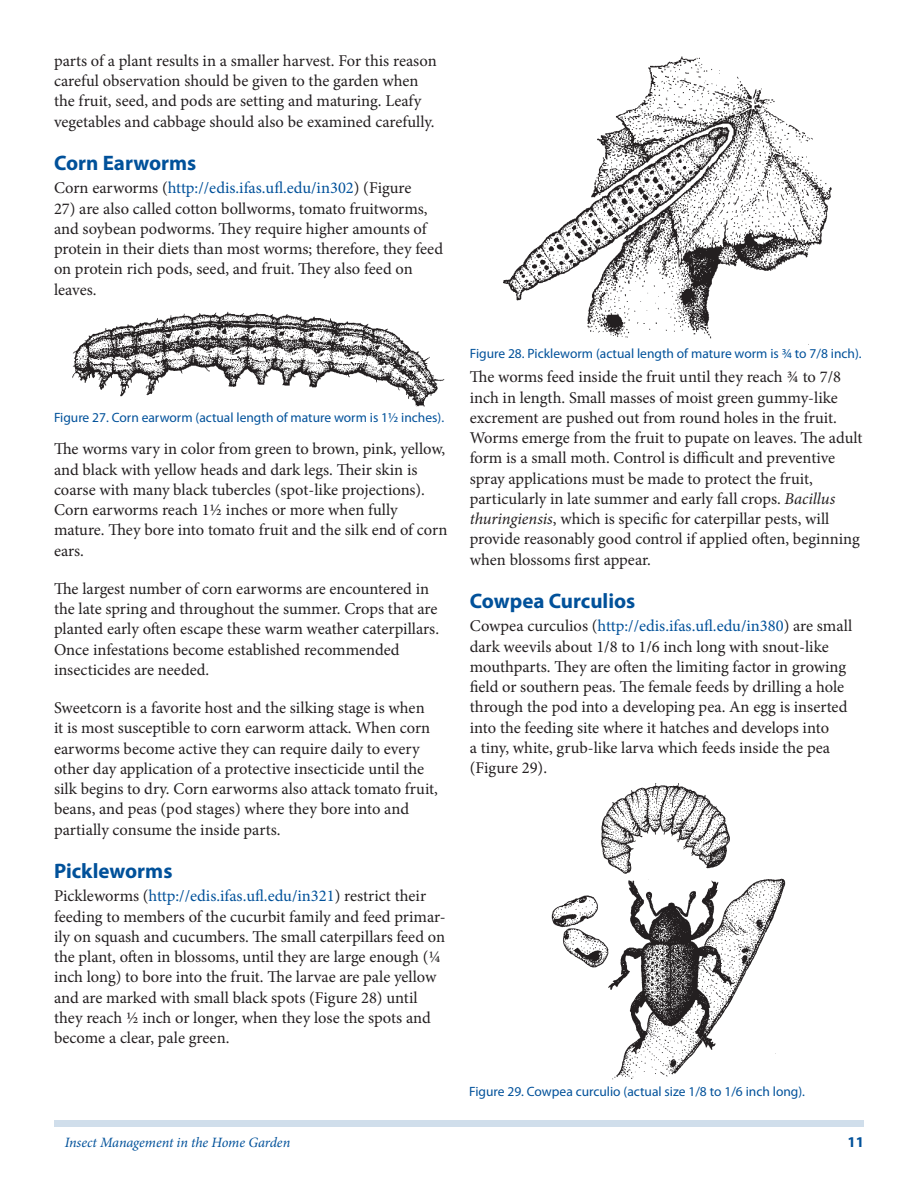
<style>
.page{position:relative;width:918px;height:1188px;background:#fff}
.page>*{position:absolute;margin:0;border:0;box-sizing:border-box;transform-origin:0 0}
.SectionHeading1{font:700 21px "Myriad Pro";color:#01519a}
.Paragraph{font:16.5px/20.2px "Minion Pro";color:#231f20}
.Paragraph-2{font:16.5px "Minion Pro";color:#01519a}
.t1{font:700 15px "Myriad Pro";color:#01519a}
.RunningTitleItalics{font:italic 14.25px "Minion Pro";letter-spacing:-.005em;color:#01519a}
.FigureCaption{font:13.5px "Myriad Pro";color:#01519a}
.s1{color:#231f20}
.s2{color:#01519a}
.s3{font-style:italic}
</style>
<div class="page">
<div style="left:54px;top:1120px;width:810px;height:7px;background:#d0deeb"></div>
<img style="left:72px;top:311px;width:373px;height:96px">
<img style="left:503px;top:56px;width:329px;height:289px">
<img style="left:551px;top:783px;width:235px;height:297px">
<p class="Paragraph" style="left:54px;top:51px;width:384px">parts of a plant results in a smaller harvest. For this reason careful observation should be given to the garden when the fruit, seed, and pods are setting and maturing. Leafy vegetables and cabbage should also be examined carefully.</p>
<p class="SectionHeading1" style="left:54px;top:149px;width:144px">Corn Earworms</p>
<p class="Paragraph-2" style="left:54px;top:177px;width:359px"><span class="s1">Corn earworms (</span>http://edis.ifas.ufl.edu/in302<span class="s1">) (Figure</span></p>
<p class="Paragraph" style="left:54px;top:198px;width:391px">27) are also called cotton bollworms, tomato fruitworms, and soybean podworms. They require higher amounts of protein in their diets than most worms; therefore, they feed on protein rich pods, seed, and fruit. They also feed on leaves.</p>
<p class="FigureCaption" style="left:54px;top:409px;width:392px">Figure 27. Corn earworm (actual length of mature worm is 1½ inches).</p>
<p class="Paragraph" style="left:54px;top:439px;width:395px">The worms vary in color from green to brown, pink, yellow, and black with yellow heads and dark legs. Their skin is coarse with many black tubercles (spot-like projections).<br>Corn earworms reach 1½ inches or more when fully mature. They bore into tomato fruit and the silk end of corn ears.</p>
<p class="Paragraph" style="left:54px;top:579px;width:387px">The largest number of corn earworms are encountered in the late spring and throughout the summer. Crops that are planted early often escape these warm weather caterpillars.<br>Once infestations become established recommended insecticides are needed.</p>
<p class="Paragraph" style="left:54px;top:698px;width:386px">Sweetcorn is a favorite host and the silking stage is when it is most susceptible to corn earworm attack. When corn earworms become active they can require daily to every other day application of a protective insecticide until the silk begins to dry. Corn earworms also attack tomato fruit, beans, and peas (pod stages) where they bore into and partially consume the inside parts.</p>
<p class="SectionHeading1" style="left:54px;top:857px;width:120px">Pickleworms</p>
<p class="Paragraph" style="left:54px;top:886px;width:393px">Pickleworms (<span class="s2">http://edis.ifas.ufl.edu/in321</span>) restrict their feeding to members of the cucurbit family and feed primar&shy;ily on squash and cucumbers. The small caterpillars feed on the plant, often in blossoms, until they are large enough (¼ inch long) to bore into the fruit. The larvae are pale yellow and are marked with small black spots (Figure 28) until they reach ½ inch or longer, when they lose the spots and become a clear, pale green.</p>
<p class="FigureCaption" style="left:470px;top:346px;width:393px">Figure 28. Pickleworm (actual length of mature worm is ¾ to 7/8 inch).</p>
<p class="Paragraph" style="left:470px;top:367px;width:394px">The worms feed inside the fruit until they reach ¾ to 7/8 inch in length. Small masses of moist green gummy-like excrement are pushed out from round holes in the fruit.<br>Worms emerge from the fruit to pupate on leaves. The adult form is a small moth. Control is difficult and preventive spray applications must be made to protect the fruit, particularly in late summer and early fall crops. <span class="s3">Bacillus thuringiensis</span>, which is specific for caterpillar pests, will provide reasonably good control if applied often, beginning when blossoms first appear.</p>
<p class="SectionHeading1" style="left:470px;top:587px;width:167px">Cowpea Curculios</p>
<p class="Paragraph" style="left:470px;top:616px;width:384px">Cowpea curculios (<span class="s2">http://edis.ifas.ufl.edu/in380</span>) are small dark weevils about 1/8 to 1/6 inch long with snout-like mouthparts. They are often the limiting factor in growing field or southern peas. The female feeds by drilling a hole through the pod into a developing pea. An egg is inserted into the feeding site where it hatches and develops into<br>a tiny, white, grub-like larva which feeds inside the pea (Figure 29).</p>
<p class="FigureCaption" style="left:469px;top:1083px;width:337px">Figure 29. Cowpea curculio (actual size 1/8 to 1/6 inch long).</p>
<p class="RunningTitleItalics" style="left:65px;top:1133px;width:227px">Insect Management in the Home Garden</p>
<p class="t1" style="left:847px;top:1133px;width:18px">11</p>
</div>
